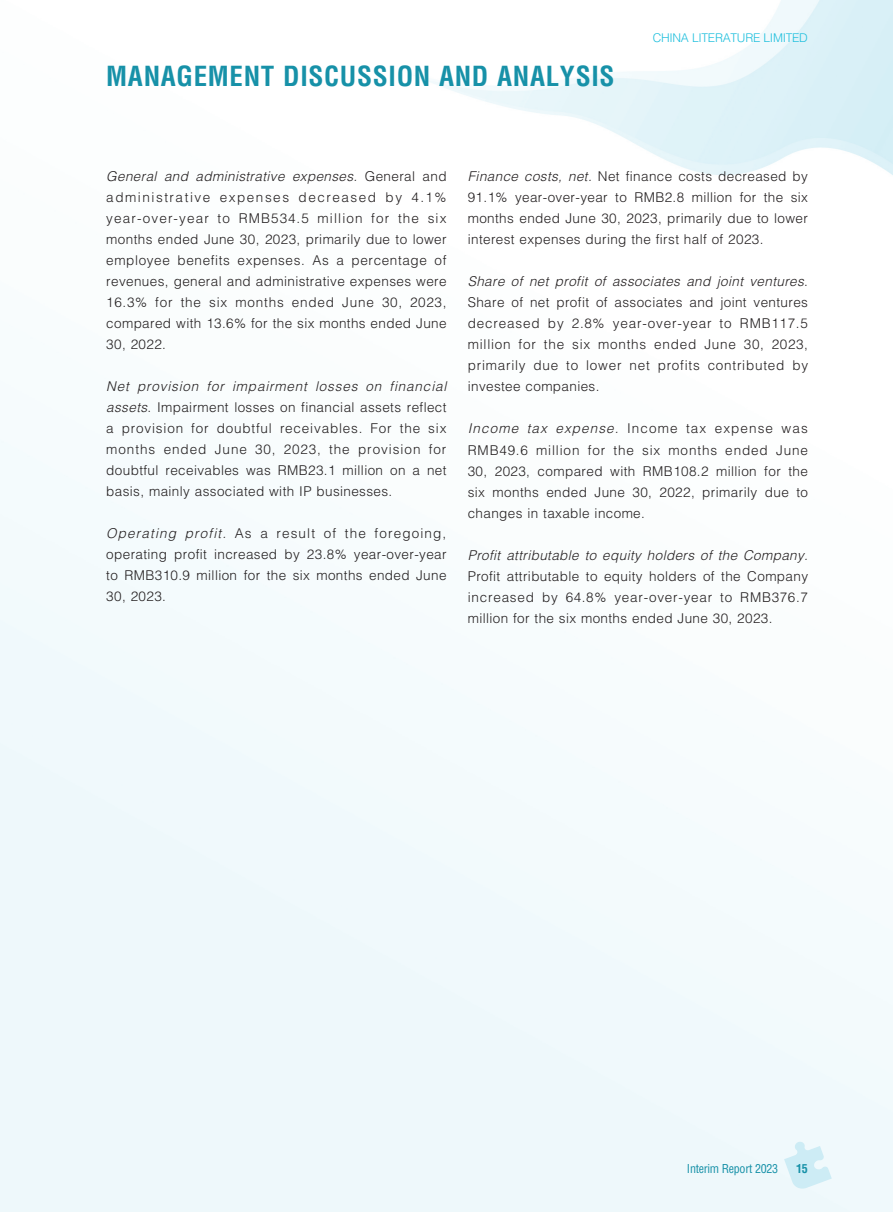
<style>
.page{position:relative;width:893px;height:1212px;background:#fff}
.page>*{position:absolute;margin:0;border:0;box-sizing:border-box;transform-origin:0 0}
.t1{font:700 condensed 27px "Helvetica LT Std";letter-spacing:.025em;color:#1791a8}
.t2{font:300 13.5px/21px "Helvetica LT Std";letter-spacing:.03em;color:#231f20;text-align:justify}
.t3{font:italic 300 13.5px "Helvetica LT Std";letter-spacing:.03em;color:#231f20}
.t4{font:300 12px "Helvetica LT Std";letter-spacing:-.02em;color:#1ebfdd}
.t5{font:condensed 12px "Helvetica LT Std";letter-spacing:-.025em;color:#1791a8}
.t6{font:700 condensed 12px "Helvetica LT Std";color:#1791a8}
.s1{font-style:italic}
</style>
<div class="page">
<svg style="left:784px;top:1141px;width:48px;height:49px"></svg>
<h1 class="t1" style="left:106px;top:60px;width:510px">MANAGEMENT DISCUSSION AND ANALYSIS</h1>
<p class="t4" style="left:653px;top:30px;width:157px">CHINA LITERATURE LIMITED</p>
<p class="t2" style="left:106px;top:166px;width:342px"><span class="s1">General and administrative expenses.</span> General and administrative expenses decreased by 4.1% year-over-year to RMB534.5 million for the six months ended June 30, 2023, primarily due to lower employee benefits expenses. As a percentage of revenues, general and administrative expenses were 16.3% for the six months ended June 30, 2023, compared with 13.6% for the six months ended June 30, 2022.</p>
<p class="t2" style="left:106px;top:376px;width:342px"><span class="s1">Net provision for impairment losses on financial assets</span>. Impairment losses on financial assets reflect a provision for doubtful receivables. For the six months ended June 30, 2023, the provision for doubtful receivables was RMB23.1 million on a net basis, mainly associated with IP businesses.</p>
<p class="t2" style="left:106px;top:523px;width:342px"><span class="s1">Operating profit.</span> As a result of the foregoing, operating profit increased by 23.8% year-over-year to RMB310.9 million for the six months ended June 30, 2023.</p>
<p class="t2" style="left:468px;top:166px;width:342px"><span class="s1">Finance costs, net.</span> Net finance costs decreased by 91.1% year-over-year to RMB2.8 million for the six months ended June 30, 2023, primarily due to lower interest expenses during the first half of 2023.</p>
<p class="t2" style="left:468px;top:271px;width:342px"><span class="s1">Share of net profit of associates and joint ventures</span>.<br>Share of net profit of associates and joint ventures decreased by 2.8% year-over-year to RMB117.5 million for the six months ended June 30, 2023, primarily due to lower net profits contributed by investee companies.</p>
<p class="t2" style="left:468px;top:418px;width:342px"><span class="s1">Income tax expense.</span> Income tax expense was RMB49.6 million for the six months ended June 30, 2023, compared with RMB108.2 million for the six months ended June 30, 2022, primarily due to changes in taxable income.</p>
<p class="t3" style="left:468px;top:546px;width:342px">Profit attributable to equity holders of the Company.</p>
<p class="t2" style="left:468px;top:565px;width:342px">Profit attributable to equity holders of the Company increased by 64.8% year-over-year to RMB376.7 million for the six months ended June 30, 2023.</p>
<p class="t5" style="left:687px;top:1161px;width:93px">Interim Report 2023</p>
<p class="t6" style="left:796px;top:1161px;width:13px">15</p>
</div>
